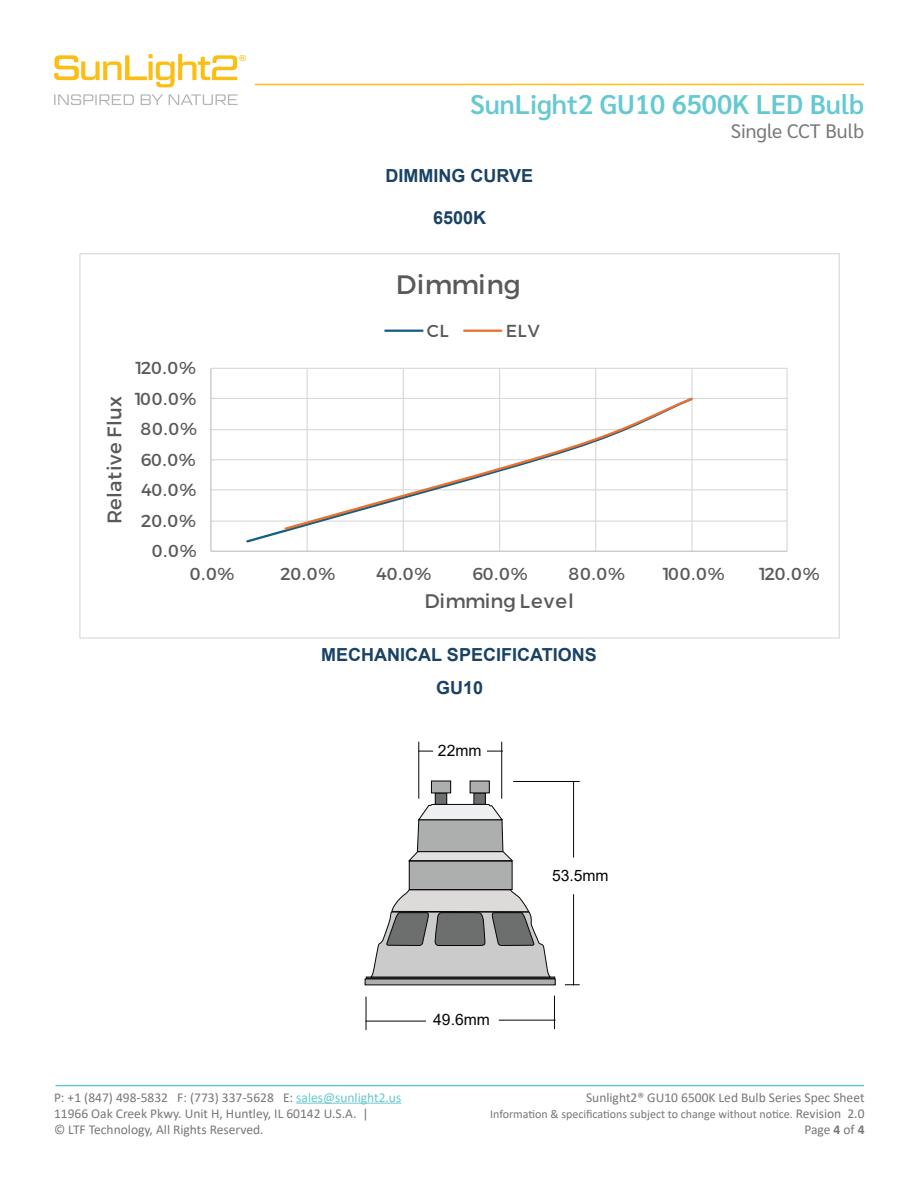
<style>
.page{position:relative;width:918px;height:1188px;background:#fff}
.page>*{position:absolute;margin:0;border:0;box-sizing:border-box;transform-origin:0 0}
.t1{font:600 27px "Sarabun";color:#66c9d0}
.t2{font:26.55px "Montserrat";color:#595959}
.t3{font:19.65px "Montserrat";letter-spacing:.01em;color:#595959}
.t4{font:19.5px "Sarabun";color:#777}
.t5{font:700 18px "Arial";color:#194265}
.t6{font:17.4px "Montserrat";letter-spacing:-.015em;color:#595959}
.t7{font:15.75px "Arial";color:#050504}
.t8{font:13.5px/16.2px "Calibri";color:#777}
.t9{font:12px "Calibri";color:#777}
.s1{color:#67c9cf}
.s2{font-size:13.5px}
.s3{font-weight:700}
</style>
<div class="page">
<hr style="left:255px;top:84px;width:609px;height:1px;background:#febe10">
<svg style="left:54px;top:54px;width:191px;height:33px"></svg>
<svg style="left:54px;top:94px;width:80px;height:11px"></svg>
<svg style="left:141px;top:94px;width:22px;height:11px"></svg>
<svg style="left:169px;top:94px;width:69px;height:11px"></svg>
<hr style="left:56px;top:1085px;width:808px;height:1px;background:#66c9d0">
<hr style="left:296px;top:1103px;width:105px;height:1px;background:#67c9cf">
<hr style="left:211px;top:521px;width:576px;height:1px;background:#d9d9d9">
<hr style="left:211px;top:489px;width:576px;height:1px;background:#d9d9d9">
<hr style="left:211px;top:459px;width:576px;height:1px;background:#d9d9d9">
<hr style="left:211px;top:429px;width:576px;height:1px;background:#d9d9d9">
<hr style="left:211px;top:398px;width:576px;height:1px;background:#d9d9d9">
<hr style="left:211px;top:368px;width:576px;height:1px;background:#d9d9d9">
<hr style="left:307px;top:368px;width:1px;height:183px;background:#d9d9d9">
<hr style="left:403px;top:368px;width:1px;height:183px;background:#d9d9d9">
<hr style="left:499px;top:368px;width:1px;height:183px;background:#d9d9d9">
<hr style="left:595px;top:368px;width:1px;height:183px;background:#d9d9d9">
<hr style="left:691px;top:368px;width:2px;height:183px;background:#d9d9d9">
<hr style="left:786px;top:368px;width:2px;height:183px;background:#d9d9d9">
<hr style="left:210px;top:368px;width:1px;height:183px;background:#bfbfbf">
<hr style="left:211px;top:551px;width:576px;height:1px;background:#bfbfbf">
<svg style="left:245px;top:460px;width:448px;height:84px"></svg>
<svg style="left:283px;top:396px;width:411px;height:135px"></svg>
<hr style="left:385px;top:330px;width:37px;height:2px;background:#156082">
<hr style="left:464px;top:330px;width:37px;height:2px;background:#e97132">
<div style="left:409px;top:861px;width:103px;height:29px;background:#adaeae"></div>
<div style="left:409px;top:861px;width:103px;height:29px;border:1px solid #050504"></div>
<div style="left:435px;top:793px;width:12px;height:11px;background:#6d6e6e"></div>
<div style="left:435px;top:793px;width:12px;height:12px;border:1px solid #050504"></div>
<div style="left:431px;top:781px;width:20px;height:12px;background:#adaeae"></div>
<div style="left:431px;top:781px;width:20px;height:12px;border:1px solid #050504"></div>
<div style="left:474px;top:793px;width:11px;height:11px;background:#6d6e6e"></div>
<div style="left:474px;top:793px;width:12px;height:12px;border:1px solid #050504"></div>
<div style="left:470px;top:781px;width:19px;height:12px;background:#adaeae"></div>
<div style="left:365px;top:979px;width:190px;height:6px;background:#adaeae"></div>
<div style="left:366px;top:977px;width:189px;height:2px;border:1px solid #050504"></div>
<svg style="left:408px;top:804px;width:105px;height:57px"></svg>
<svg style="left:371px;top:890px;width:180px;height:88px"></svg>
<hr style="left:418px;top:742px;width:1px;height:57px;background:#050504">
<hr style="left:501px;top:742px;width:1px;height:57px;background:#050504">
<svg style="left:418px;top:751px;width:15px;height:1px"></svg>
<svg style="left:487px;top:751px;width:16px;height:1px"></svg>
<hr style="left:366px;top:997px;width:1px;height:33px;background:#050504">
<hr style="left:554px;top:996px;width:1px;height:33px;background:#050504">
<hr style="left:365px;top:1021px;width:61px;height:1px;background:#050504">
<hr style="left:499px;top:1020px;width:57px;height:1px;background:#050504">
<hr style="left:573px;top:894px;width:1px;height:91px;background:#050504">
<hr style="left:573px;top:781px;width:1px;height:77px;background:#050504">
<hr style="left:513px;top:781px;width:67px;height:1px;background:#050504">
<svg style="left:565px;top:984px;width:15px;height:1px"></svg>
<h1 class="t1" style="left:470px;top:89px;width:395px">SunLight2 GU10 6500K LED Bulb</h1>
<h3 class="t4" style="left:731px;top:120px;width:135px">Single CCT Bulb</h3>
<p class="t5" style="left:385px;top:163px;width:149px">DIMMING CURVE</p>
<p class="t5" style="left:433px;top:205px;width:55px">6500K</p>
<p class="t3" style="left:99px;top:524px;width:129px;rotate:-90deg">Relative Flux</p>
<p class="t6" style="left:134px;top:354px;width:64px">120.0%</p>
<p class="t6" style="left:133px;top:385px;width:65px">100.0%</p>
<p class="t6" style="left:141px;top:415px;width:58px">80.0%</p>
<p class="t6" style="left:141px;top:445px;width:57px">60.0%</p>
<p class="t6" style="left:141px;top:476px;width:57px">40.0%</p>
<p class="t6" style="left:141px;top:506px;width:57px">20.0%</p>
<p class="t6" style="left:152px;top:537px;width:46px">0.0%</p>
<p class="t2" style="left:396px;top:263px;width:126px">Dimming</p>
<p class="t6" style="left:427px;top:317px;width:24px">CL</p>
<p class="t6" style="left:506px;top:317px;width:36px">ELV</p>
<p class="t6" style="left:190px;top:560px;width:46px">0.0%</p>
<p class="t6" style="left:280px;top:560px;width:57px">20.0%</p>
<p class="t6" style="left:376px;top:560px;width:57px">40.0%</p>
<p class="t6" style="left:472px;top:560px;width:57px">60.0%</p>
<p class="t6" style="left:569px;top:560px;width:58px">80.0%</p>
<p class="t6" style="left:661px;top:560px;width:65px">100.0%</p>
<p class="t6" style="left:757px;top:560px;width:64px">120.0%</p>
<p class="t3" style="left:425px;top:585px;width:151px">Dimming Level</p>
<p class="t5" style="left:321px;top:642px;width:277px">MECHANICAL SPECIFICATIONS</p>
<p class="t5" style="left:436px;top:675px;width:49px">GU10</p>
<p class="t7" style="left:438px;top:739px;width:45px">22mm</p>
<p class="t7" style="left:552px;top:865px;width:58px">53.5mm</p>
<p class="t7" style="left:433px;top:1009px;width:58px">49.6mm</p>
<p class="t8" style="left:54px;top:1089px;width:349px">P: +1 (847) 498-5832 F: (773) 337-5628 E: <span class="s1">sales@sunlight2.us<br></span>11966 Oak Creek Pkwy. Unit H, Huntley, IL 60142 U.S.A. |<br>© LTF Technology, All Rights Reserved.</p>
<p class="t8" style="left:586px;top:1089px;width:280px">Sunlight2® GU10 6500K Led Bulb Series Spec Sheet</p>
<p class="t9" style="left:490px;top:1105px;width:376px">Information &amp; specifications subject to change without notice. <span class="s2">Revision 2.0</span></p>
<p class="t8" style="left:804px;top:1121px;width:62px">Page <span class="s3">4</span> of <span class="s3">4</span></p>
</div>
